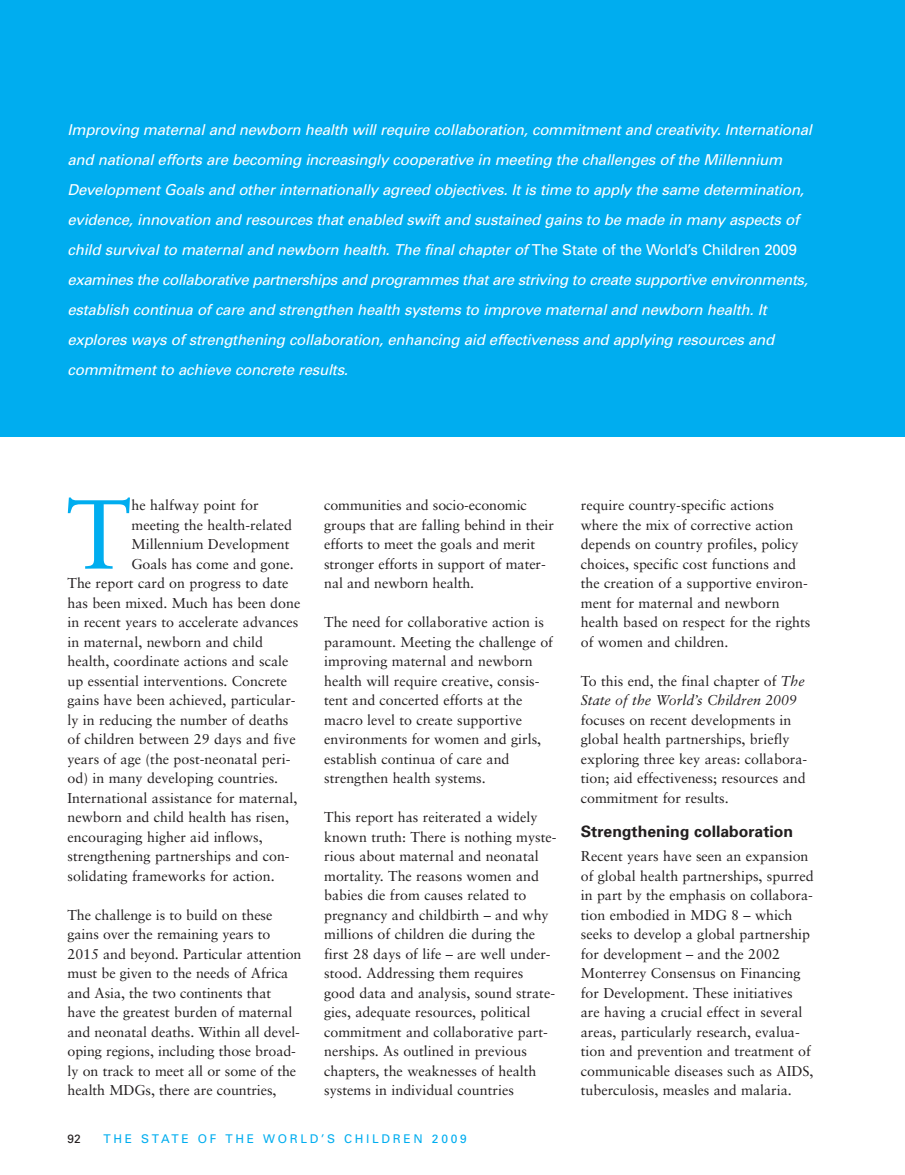
<style>
.page{position:relative;width:905px;height:1175px;background:#fff}
.page>*{position:absolute;margin:0;border:0;box-sizing:border-box;transform-origin:0 0}
.t1{font:97.95px "Sabon";color:#00adef}
.t2{font:700 15.75px "Univers";color:#231f20}
.t3{font:italic 15px/30px "Univers";letter-spacing:-.015em;color:#fff}
.t4{font:14.25px/19.5px "Sabon";color:#231f20}
.t5{font:italic 14.25px/19.5px "Sabon";color:#231f20}
.t6{font:12px "Univers";letter-spacing:.22em;color:#00adef}
.t7{font:12px "Univers";color:#231f20}
.s1{font-style:normal}
</style>
<div class="page">
<div style="left:0;top:0;width:904px;height:436px;background:#00adef"></div>
<p class="t3" style="left:67px;top:116px;width:749px">Improving maternal and newborn health will require collaboration, commitment and creativity. International and national efforts are becoming increasingly cooperative in meeting the challenges of the Millennium Development Goals and other internationally agreed objectives. It is time to apply the same determination, evidence, innovation and resources that enabled swift and sustained gains to be made in many aspects of child survival to maternal and newborn health. The final chapter of <span class="s1">T h e S t a t e o f t h e Wo r l d ’s C h i l d r e n 2 0 0 9 </span>examines the collaborative partnerships and programmes thatare striving to create supportive environments, establish continua of care and strengthen health systems to improve maternal and newborn health. It explores ways of strengthening collaboration, enhancing aid effectiveness and applying resources and commitment to achieve concrete results.</p>
<h1 class="t1" style="left:66px;top:494px;width:67px">T</h1>
<p class="t4" style="left:131px;top:497px;width:129px">he halfway point for</p>
<p class="t4" style="left:131px;top:516px;width:162px">meeting the health-related</p>
<p class="t4" style="left:131px;top:536px;width:159px">Millennium Development</p>
<p class="t4" style="left:131px;top:555px;width:164px">Goals has come and gone.</p>
<p class="t4" style="left:68px;top:575px;width:222px">The report card on progress to date</p>
<p class="t4" style="left:68px;top:594px;width:234px">has been mixed. Much has been done</p>
<p class="t4" style="left:68px;top:614px;width:232px">in recent years to accelerate advances</p>
<p class="t4" style="left:68px;top:633px;width:197px">in maternal, newborn and child</p>
<p class="t4" style="left:68px;top:652px;width:222px">health, coordinate actions and scale</p>
<p class="t4" style="left:68px;top:672px;width:221px">up essential interventions. Concrete</p>
<p class="t4" style="left:68px;top:691px;width:229px">gains have been achieved, particular-</p>
<p class="t4" style="left:68px;top:711px;width:222px">ly in reducing the number of deaths</p>
<p class="t4" style="left:68px;top:730px;width:230px">of children between 29 days and five</p>
<p class="t4" style="left:68px;top:750px;width:224px">years of age (the post-neonatal peri-</p>
<p class="t4" style="left:68px;top:769px;width:212px">od) in many developing countries.</p>
<p class="t4" style="left:68px;top:789px;width:231px">International assistance for maternal,</p>
<p class="t4" style="left:68px;top:808px;width:223px">newborn and child health has risen,</p>
<p class="t4" style="left:68px;top:828px;width:197px">encouraging higher aid inflows,</p>
<p class="t4" style="left:68px;top:847px;width:224px">strengthening partnerships and con-</p>
<p class="t4" style="left:68px;top:867px;width:209px">solidating frameworks for action.</p>
<p class="t4" style="left:68px;top:906px;width:235px">The challenge is to build on these gains over the remaining years to 2015 and beyond. Particular attention must be given to the needs of Africa and Asia, the two continents that have the greatest burden of maternal and neonatal deaths. Within all devel&shy;oping regions, including those broad&shy;ly on track to meet all or some of the health MDGs, there are countries,</p>
<p class="t4" style="left:324px;top:496px;width:231px">communities and socio-economic groups that are falling behind in their efforts to meet the goals and merit stronger efforts in support of mater&shy;nal and newborn health.</p>
<p class="t4" style="left:324px;top:613px;width:230px">The need for collaborative action is paramount. Meeting the challenge of improving maternal and newborn health will require creative, consis&shy;tent and concerted efforts at the macro level to create supportive environments for women and girls, establish continua of care and strengthen health systems.</p>
<p class="t4" style="left:324px;top:808px;width:234px">This report has reiterated a widely known truth: There is nothing myste&shy;rious about maternal and neonatal mortality. The reasons women and babies die from causes related to pregnancy and childbirth – and why millions of children die during the first 28 days of life – are well under&shy;stood. Addressing them requires good data and analysis, sound strate&shy;gies, adequate resources, political commitment and collaborative part&shy;nerships. As outlined in previous chapters, the weaknesses of health systems in individual countries</p>
<p class="t7" style="left:68px;top:1134px;width:15px">92</p>
<p class="t6" style="left:104px;top:1134px;width:364px">THE STATE OF THE WORLD’S CHILDREN 2009</p>
<p class="t4" style="left:581px;top:496px;width:231px">require country-specific actions where the mix of corrective action depends on country profiles, policy choices, specific cost functions and the creation of a supportive environ&shy;ment for maternal and newborn health based on respect for the rights of women and children.</p>
<p class="t5" style="left:581px;top:672px;width:225px"><span class="s1">To this end, the final chapter of</span> The<br>State of the World’s Children 2009</p>
<p class="t4" style="left:581px;top:711px;width:228px">focuses on recent developments in global health partnerships, briefly exploring three key areas: collabora&shy;tion; aid effectiveness; resources and commitment for results.</p>
<p class="t2" style="left:580px;top:825px;width:214px">Strengthening collaboration</p>
<p class="t4" style="left:580px;top:848px;width:234px">Recent years have seen an expansion of global health partnerships, spurred in part by the emphasis on collabora&shy;tion embodied in MDG 8 – which seeks to develop a global partnership for development – and the 2002<br>Monterrey Consensus on Financing for Development. These initiatives are having a crucial effect in several areas, particularly research, evalua&shy;tion and prevention and treatment of communicable diseases such as AIDS, tuberculosis, measles and malaria.</p>
</div>
